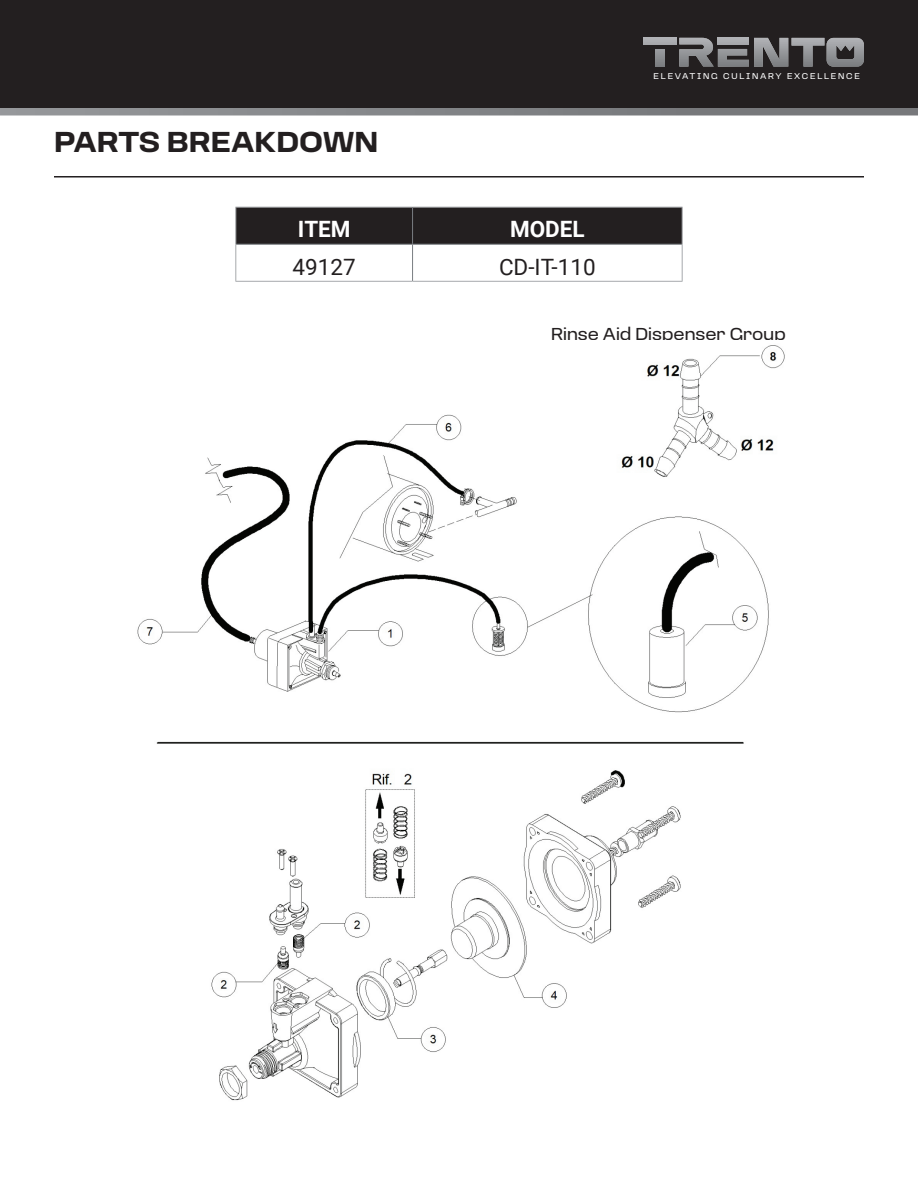
<style>
.page{position:relative;width:918px;height:1188px;background:#fff}
.page>*{position:absolute;margin:0;border:0;box-sizing:border-box;transform-origin:0 0}
.t1{font:700 30px "Loos Wide";color:#231f20}
.t2{font:22.5px "Roboto";color:#231f20}
.t3{font:700 22.5px "Roboto";color:#fff}
.t4{font:18px "Loos Wide";color:#231f20}
.t5{font:8.7px "Loos Wide";letter-spacing:.2em;color:#fff}
</style>
<div class="page">
<div style="left:0;top:0;width:918px;height:108px;background:#231f20"></div>
<div style="left:643px;top:38px;width:33px;height:6px;background:#acadb1"></div>
<svg style="left:655px;top:49px;width:9px;height:18px"></svg>
<svg style="left:679px;top:38px;width:185px;height:29px"></svg>
<svg style="left:0;top:108px;width:918px;height:8px;background:#8a8b8e"></svg>
<hr style="left:54px;top:176px;width:810px;height:2px;background:#231f20">
<div style="left:236px;top:208px;width:446px;height:36px;background:#231f20"></div>
<hr style="left:235px;top:207px;width:178px;height:1px;background:#a6a9ac">
<hr style="left:235px;top:208px;width:1px;height:36px;background:#a6a9ac">
<hr style="left:413px;top:207px;width:270px;height:1px;background:#a6a9ac">
<hr style="left:682px;top:208px;width:1px;height:36px;background:#a6a9ac">
<hr style="left:235px;top:244px;width:1px;height:37px;background:#a6a9ac">
<hr style="left:682px;top:244px;width:1px;height:37px;background:#a6a9ac">
<hr style="left:235px;top:281px;width:178px;height:1px;background:#a6a9ac">
<hr style="left:413px;top:281px;width:270px;height:1px;background:#a6a9ac">
<hr style="left:412px;top:208px;width:1px;height:36px;background:#797d82">
<hr style="left:236px;top:244px;width:177px;height:1px;background:#797d82">
<hr style="left:413px;top:244px;width:269px;height:1px;background:#797d82">
<hr style="left:412px;top:245px;width:1px;height:36px;background:#797d82">
<img style="left:137px;top:345px;width:648px;height:756px">
<p class="t1" style="left:54px;top:120px;width:326px">PARTS BREAKDOWN</p>
<p class="t3" style="left:298px;top:214px;width:54px">ITEM</p>
<p class="t3" style="left:510px;top:214px;width:76px">MODEL</p>
<p class="t2" style="left:293px;top:251px;width:65px">49127</p>
<p class="t2" style="left:499px;top:251px;width:98px">CD-IT-110</p>
<p class="t5" style="left:654px;top:70px;width:208px">ELEVATING CULINARY EXCELLENCE</p>
<p class="t4" style="left:551px;top:321px;width:236px">Rinse Aid Dispenser Group</p>
</div>
